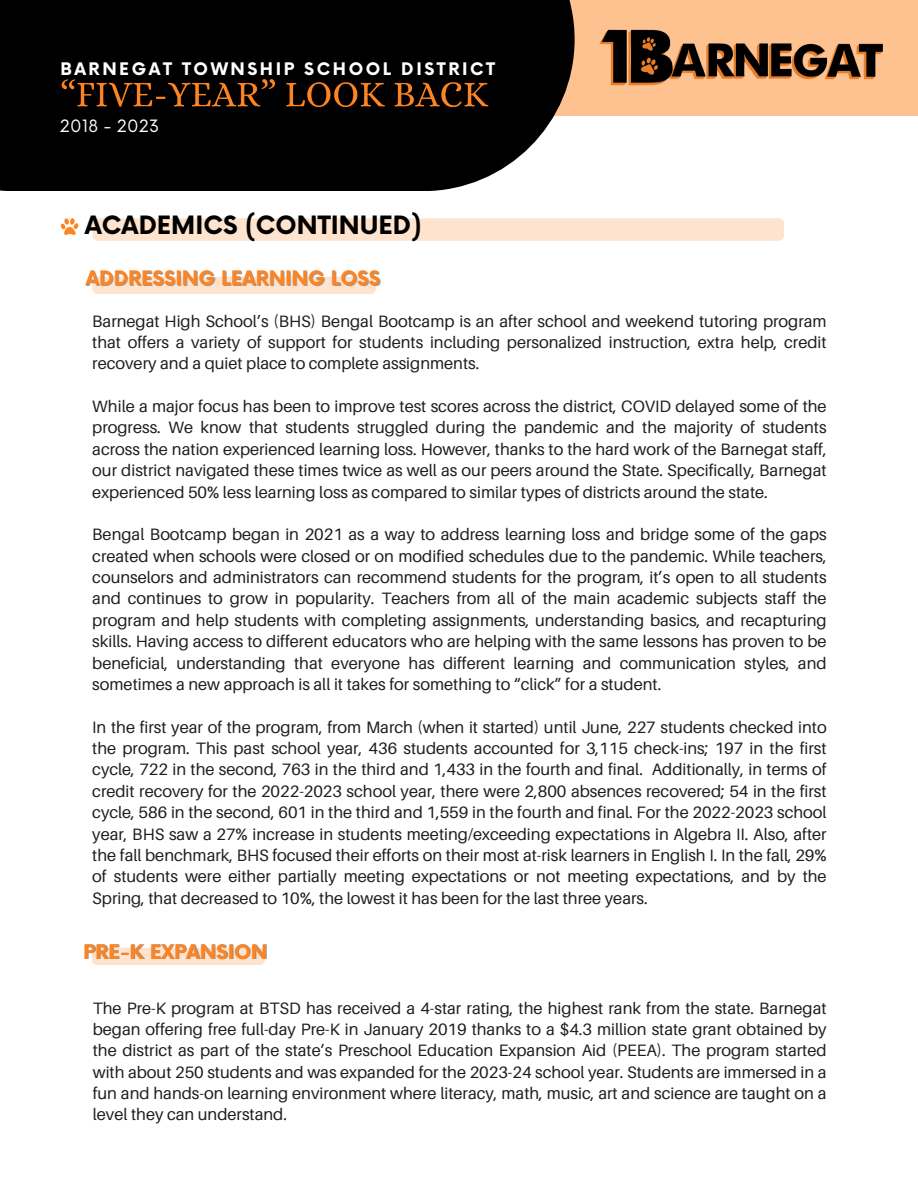
<style>
.page{position:relative;width:918px;height:1188px;background:#fff}
.page>*{position:absolute;margin:0;border:0;box-sizing:border-box;transform-origin:0 0}
.t1{font:700 24.6px "Now";color:#000}
.t2{font:700 19.5px "Now";color:#fe8422}
.t3{font:700 16.95px "Now";letter-spacing:.15em;color:#fff}
.t4{font:16.5px/21.3px "Aileron";color:#1e1e1e;text-align:justify}
.t5{font:16.5px "Now";letter-spacing:.015em;color:#fff}
</style>
<div class="page">
<svg style="left:92px;top:218px;width:692px;height:23px;background:#fee3cf"></svg>
<div style="left:0;top:0;width:918px;height:116px;background:#fec190"></div>
<div style="left:0;top:0;width:575px;height:191px;background:#000"></div>
<img style="left:599px;top:29px;width:284px;height:57px">
<img style="left:61px;top:79px;width:428px;height:29px">
<svg style="left:60px;top:218px;width:18px;height:17px"></svg>
<div style="left:92px;top:277px;width:284px;height:17px;background:#fee3ce"></div>
<div style="left:92px;top:948px;width:173px;height:17px;background:#fee3ce"></div>
<p class="t3" style="left:60px;top:60px;width:436px">BARNEGAT TOWNSHIP SCHOOL DISTRICT</p>
<p class="t5" style="left:60px;top:117px;width:101px">2018 - 2023</p>
<p class="t1" style="left:85px;top:212px;width:338px">ACADEMICS (CONTINUED)</p>
<p class="t2" style="left:86px;top:267px;width:296px">ADDRESSING LEARNING LOSS</p>
<p class="t4" style="left:92px;top:310px;width:736px">Barnegat High School’s (BHS) Bengal Bootcamp is an after school and weekend tutoring program that offers a variety of support for students including personalized instruction, extra help, credit recovery and a quiet place to complete assignments.</p>
<p class="t4" style="left:92px;top:395px;width:736px">While a major focus has been to improve test scores across the district, COVID delayed some of the progress. We know that students struggled during the pandemic and the majority of students across the nation experienced learning loss. However, thanks to the hard work of the Barnegat staff, our district navigated these times twice as well as our peers around the State. Specifically, Barnegat experienced 50% less learning loss as compared to similar types of districts around the state.</p>
<p class="t4" style="left:92px;top:524px;width:736px">Bengal Bootcamp began in 2021 as a way to address learning loss and bridge some of the gaps created when schools were closed or on modified schedules due to the pandemic. While teachers, counselors and administrators can recommend students for the program, it’s open to all students and continues to grow in popularity. Teachers from all of the main academic subjects staff the program and help students with completing assignments, understanding basics, and recapturing skills. Having access to different educators who are helping with the same lessons has proven to be beneficial, understanding that everyone has different learning and communication styles, and sometimes a new approach is all it takes for something to “click” for a student.</p>
<p class="t4" style="left:92px;top:716px;width:736px">In the first year of the program, from March (when it started) until June, 227 students checked into the program. This past school year, 436 students accounted for 3,115 check-ins; 197 in the first cycle, 722 in the second, 763 in the third and 1,433 in the fourth and final. Additionally, in terms of credit recovery for the 2022-2023 school year, there were 2,800 absences recovered; 54 in the first cycle, 586 in the second, 601 in the third and 1,559 in the fourth and final. For the 2022-2023 school year, BHS saw a 27% increase in students meeting/exceeding expectations in Algebra II. Also, after the fall benchmark, BHS focused their efforts on their most at-risk learners in English I. In the fall, 29% of students were either partially meeting expectations or not meeting expectations, and by the Spring, that decreased to 10%, the lowest it has been for the last three years.</p>
<p class="t2" style="left:83px;top:941px;width:186px">PRE-K EXPANSION</p>
<p class="t4" style="left:93px;top:997px;width:735px">The Pre-K program at BTSD has received a 4-star rating, the highest rank from the state. Barnegat began offering free full-day Pre-K in January 2019 thanks to a $4.3 million state grant obtained by the district as part of the state’s Preschool Education Expansion Aid (PEEA). The program started with about 250 students and was expanded for the 2023-24 school year. Students are immersed in a fun and hands-on learning environment where literacy, math, music, art and science are taught on a level they can understand.</p>
</div>
